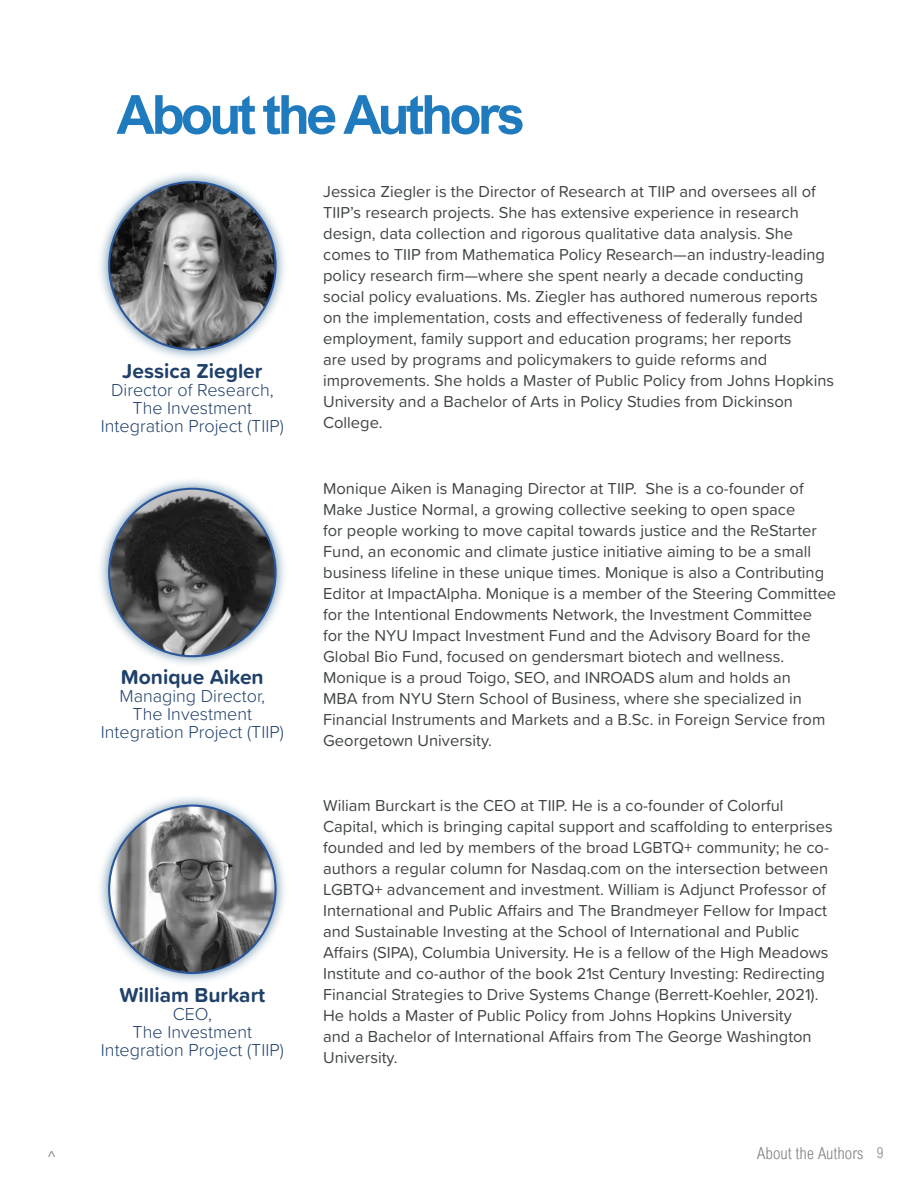
<style>
.page{position:relative;width:918px;height:1188px;background:#fff}
.page>*{position:absolute;margin:0;border:0;box-sizing:border-box;transform-origin:0 0}
.t1{font:700 54px "Arial Nova";letter-spacing:-.07em;color:#207abe}
.t2{font:700 21px "Proxima Soft";color:#20416a}
.t3{font:300 18px/18px "Proxima Soft";color:#20416a;text-align:center}
.t4{font:18px "Proxima Soft";color:#838383}
.t5{font:16.5px/21px "Proxima Soft";color:#414545}
.t6{font:300 16.5px "Arial Nova Cond";letter-spacing:.005em;color:#838383}
.t7{font:300 15px "Arial Nova Cond";color:#838383}
</style>
<div class="page">
<div style="left:97px;top:170px;width:191px;height:192px;background:#12507e;opacity:.67"></div>
<img style="left:109px;top:182px;width:167px;height:168px">
<div style="left:97px;top:477px;width:191px;height:191px;background:#12507e;opacity:.67"></div>
<img style="left:109px;top:489px;width:167px;height:167px">
<div style="left:97px;top:793px;width:191px;height:192px;background:#12507e;opacity:.67"></div>
<img style="left:109px;top:806px;width:167px;height:167px">
<h1 class="t1" style="left:116px;top:83px;width:409px">About the Authors</h1>
<p class="t2" style="left:122px;top:356px;width:142px">Jessica Ziegler</p>
<p class="t3" style="left:101px;top:380px;width:184px">Director of Research,<br>The Investment<br>Integration Project (TIIP)</p>
<p class="t2" style="left:121px;top:661px;width:144px">Monique Aiken</p>
<p class="t3" style="left:101px;top:686px;width:184px">Managing Director,<br>The Investment<br>Integration Project (TIIP)</p>
<p class="t2" style="left:119px;top:979px;width:147px">William Burkart</p>
<p class="t3" style="left:101px;top:1004px;width:184px">CEO,<br>The Investment<br>Integration Project (TIIP)</p>
<p class="t5" style="left:323px;top:180px;width:513px">Jessica Ziegler is the Director of Research at TIIP and oversees all of TIIP’s research projects. She has extensive experience in research design, data collection and rigorous qualitative data analysis. She comes to TIIP from Mathematica Policy Research—an industry-leading policy research firm—where she spent nearly a decade conducting social policy evaluations. Ms. Ziegler has authored numerous reports on the implementation, costs and effectiveness of federally funded employment, family support and education programs; her reports<br>are used by programs and policymakers to guide reforms and improvements. She holds a Master of Public Policy from Johns Hopkins University and a Bachelor of Arts in Policy Studies from Dickinson College.</p>
<p class="t5" style="left:323px;top:477px;width:515px">Monique Aiken is Managing Director at TIIP. She is a co-founder of Make Justice Normal, a growing collective seeking to open space<br>for people working to move capital towards justice and the ReStarter Fund, an economic and climate justice initiative aiming to be a small business lifeline in these unique times. Monique is also a Contributing Editor at ImpactAlpha. Monique is a member of the Steering Committee for the Intentional Endowments Network, the Investment Committee<br>for the NYU Impact Investment Fund and the Advisory Board for the Global Bio Fund, focused on gendersmart biotech and wellness.<br>Monique is a proud Toigo, SEO, and INROADS alum and holds an<br>MBA from NYU Stern School of Business, where she specialized in Financial Instruments and Markets and a B.Sc. in Foreign Service from Georgetown University.</p>
<p class="t5" style="left:323px;top:795px;width:511px">Wiliam Burckart is the CEO at TIIP. He is a co-founder of Colorful Capital, which is bringing capital support and scaffolding to enterprises founded and led by members of the broad LGBTQ+ community; he co&shy;authors a regular column for Nasdaq.com on the intersection between LGBTQ+ advancement and investment. William is Adjunct Professor of International and Public Affairs and The Brandmeyer Fellow for Impact and Sustainable Investing at the School of International and Public Affairs (SIPA), Columbia University. He is a fellow of the High Meadows Institute and co-author of the book 21st Century Investing: Redirecting Financial Strategies to Drive Systems Change (Berrett-Koehler, 2021).<br>He holds a Master of Public Policy from Johns Hopkins University<br>and a Bachelor of International Affairs from The George Washington University.</p>
<p class="t6" style="left:757px;top:1143px;width:108px">About the Authors</p>
<p class="t4" style="left:48px;top:1143px;width:9px">^</p>
<p class="t7" style="left:877px;top:1144px;width:8px">9</p>
</div>
